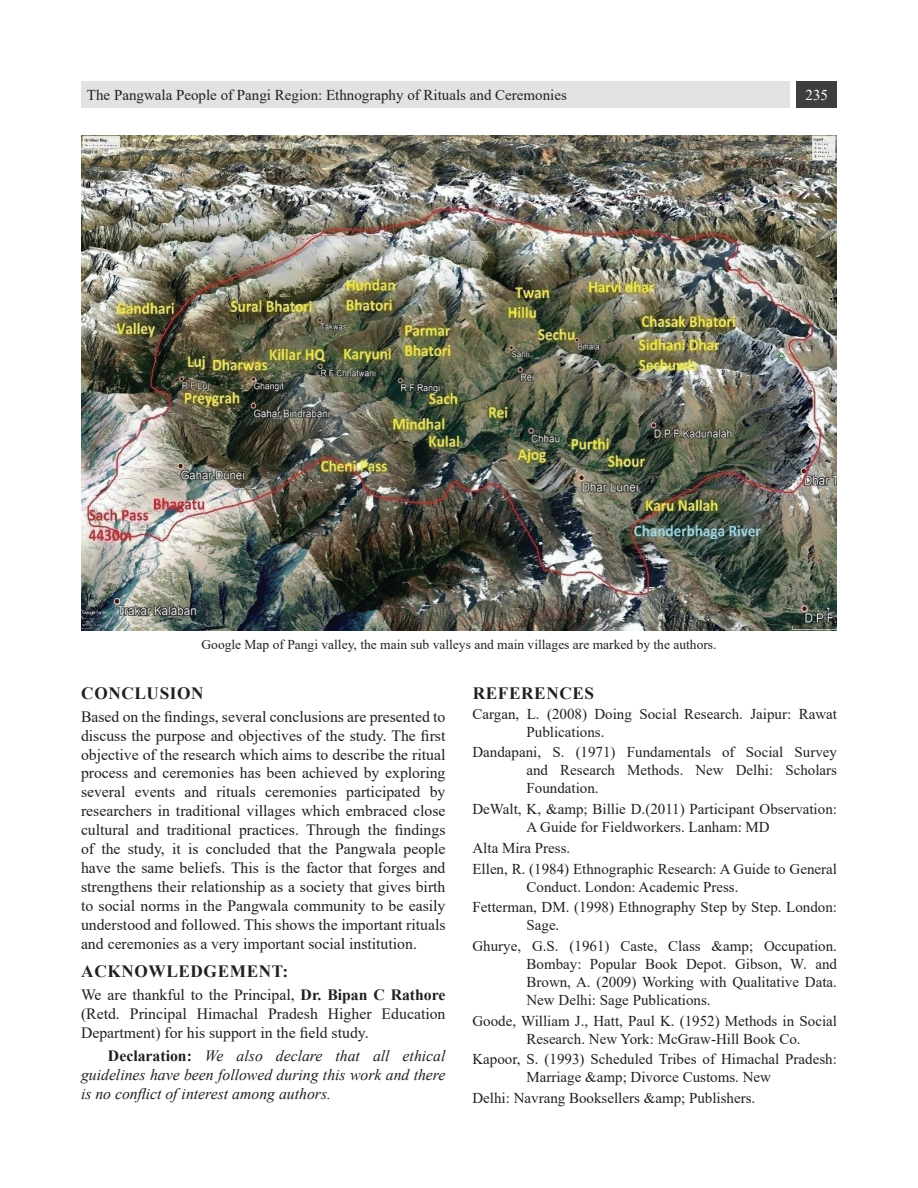
<style>
.page{position:relative;width:918px;height:1188px;background:#fff}
.page>*{position:absolute;margin:0;border:0;box-sizing:border-box;transform-origin:0 0}
.t1{font:700 17.25px "Times New Roman";letter-spacing:.035em;color:#231f20}
.t2{font:15.75px/18.9px "Times New Roman";color:#231f20;text-align:justify}
.t3{font:italic 15.75px/18.9px "Times New Roman";color:#231f20;text-align:justify}
.t4{font:15px/18px "Times New Roman";color:#231f20}
.t5{font:15px "Times New Roman";color:#fff}
.t6{font:13.5px "Times New Roman";color:#231f20}
.s1{font-weight:700}
.s2{font-weight:700;font-style:normal}
</style>
<div class="page">
<div style="left:81px;top:81px;width:708px;height:27px;background:#e1e2e4"></div>
<div style="left:797px;top:81px;width:40px;height:27px;background:#3e3e3f"></div>
<img style="left:81px;top:135px;width:756px;height:496px">
<p class="t4" style="left:87px;top:85px;width:481px">The Pangwala People of Pangi Region: Ethnography of Rituals and Ceremonies</p>
<p class="t5" style="left:806px;top:84px;width:24px">235</p>
<p class="t6" style="left:202px;top:635px;width:517px">Google Map of Pangi valley, the main sub valleys and main villages are marked by the authors.</p>
<p class="t1" style="left:81px;top:680px;width:124px">CONCLUSION</p>
<p class="t2" style="left:81px;top:707px;width:366px">Based on the findings, several conclusions are presented to discuss the purpose and objectives of the study. The first objective of the research which aims to describe the ritual process and ceremonies has been achieved by exploring several events and rituals ceremonies participated by researchers in traditional villages which embraced close cultural and traditional practices. Through the findings of the study, it is concluded that the Pangwala people have the same beliefs. This is the factor that forges and strengthens their relationship as a society that gives birth to social norms in the Pangwala community to be easily understood and followed. This shows the important rituals and ceremonies as a very important social institution.</p>
<p class="t1" style="left:81px;top:959px;width:137px">ACKNOWLEDGEME</p>
<p class="t1" style="left:259px;top:959px;width:31px">NT:</p>
<p class="t2" style="left:81px;top:985px;width:366px">We are thankful to the Principal, <span class="s1">DR. BIPAN C RATHORE </span>(Retd. Principal Himachal Pradesh Higher Education Department) for his support in the field study.</p>
<p class="t3" style="left:81px;top:1046px;width:366px;text-indent:27px"><span class="s2">DECLARATION:</span> We also declare that all ethical guidelines have been followed during this work and there is no conflict of interest among authors.</p>
<p class="t1" style="left:473px;top:680px;width:13px">REFE</p>
<p class="t1" style="left:521px;top:680px;width:63px">RENCES</p>
<p class="t4" style="left:526px;top:704px;width:312px;text-indent:-54px">Cargan, L. (2008) Doing Social Research. Jaipur: Rawat<br>Publications.</p>
<p class="t4" style="left:526px;top:743px;width:312px;text-align:justify;text-indent:-54px">Dandapani, S. (1971) Fundamentals of Social Survey and Research Methods. New Delhi: Scholars Foundation.</p>
<p class="t4" style="left:526px;top:800px;width:312px;text-indent:-54px">DeWalt, K, &amp;amp; Billie D.(2011) Participant Observation:<br>A Guide for Fieldworkers. Lanham: MD</p>
<p class="t4" style="left:472px;top:837px;width:366px;line-height:20.7px">Alta Mira Press.<br>Ellen, R. (1984) Ethnographic Research: A Guide to General</p>
<p class="t4" style="left:472px;top:876px;width:366px;line-height:20.7px;text-indent:54px">Conduct. London: Academic Press.<br>Fetterman, DM. (1998) Ethnography Step by Step. London:</p>
<p class="t4" style="left:472px;top:914px;width:366px;line-height:20.7px;text-indent:54px">Sage.<br>Ghurye, G.S. (1961) Caste, Class &amp;amp; Occupation.</p>
<p class="t4" style="left:526px;top:954px;width:312px;text-align:justify">Bombay: Popular Book Depot. Gibson, W. and Brown, A. (2009) Working with Qualitative Data.<br>New Delhi: Sage Publications.</p>
<p class="t4" style="left:526px;top:1011px;width:312px;text-indent:-54px">Goode, William J., Hatt, Paul K. (1952) Methods in Social<br>Research. New York: McGraw-Hill Book Co.</p>
<p class="t4" style="left:526px;top:1050px;width:312px;text-indent:-54px">Kapoor, S. (1993) Scheduled Tribes of Himachal Pradesh:<br>Marriage &amp;amp; Divorce Customs. New</p>
<p class="t4" style="left:472px;top:1089px;width:284px">Delhi: Navrang Booksellers &amp;amp; Publishers.</p>
</div>
